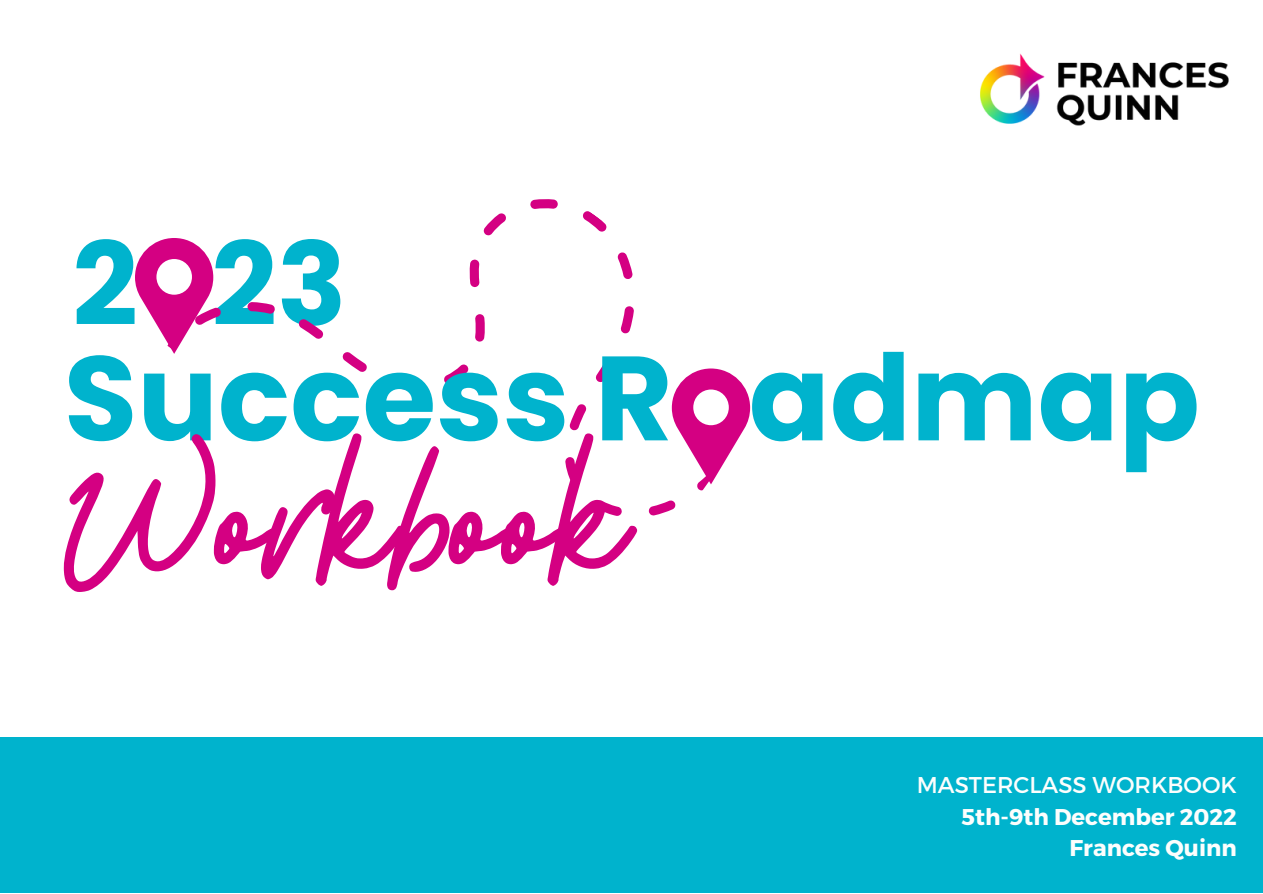
<style>
.page{position:relative;width:1263px;height:894px;background:#fff}
.page>*{position:absolute;margin:0;border:0;box-sizing:border-box;transform-origin:0 0}
.t1{font:197.25px "Beauty Salon Script";color:#d40082}
.t2{font:700 119.55px "Poppins";color:#00b3cd}
.t3{font:700 115.2px "Poppins";color:#00b3cd}
.t4{font:700 22.8px/31.5px "Montserrat";color:#fcfefd;text-align:right}
.t5{font:22.8px "Montserrat";color:#fcfefd}
</style>
<div class="page">
<div style="left:0;top:737px;width:1263px;height:155px;background:#00b3cd"></div>
<svg style="left:135px;top:238px;width:32px;height:104px"></svg>
<svg style="left:167px;top:199px;width:584px;height:317px"></svg>
<svg style="left:672px;top:368px;width:78px;height:116px"></svg>
<img style="left:980px;top:53px;width:249px;height:73px">
<h3 class="t3" style="left:72px;top:204px;width:276px">2 23</h3>
<h2 class="t2" style="left:64px;top:314px;width:1137px">Success R admap</h2>
<h1 class="t1" style="left:64px;top:426px;width:567px">Workbook</h1>
<p class="t5" style="left:917px;top:770px;width:322px">MASTERCLASS WORKBOOK</p>
<p class="t4" style="left:962px;top:799px;width:277px">5th-9th December 2022<br>Frances Quinn</p>
</div>
